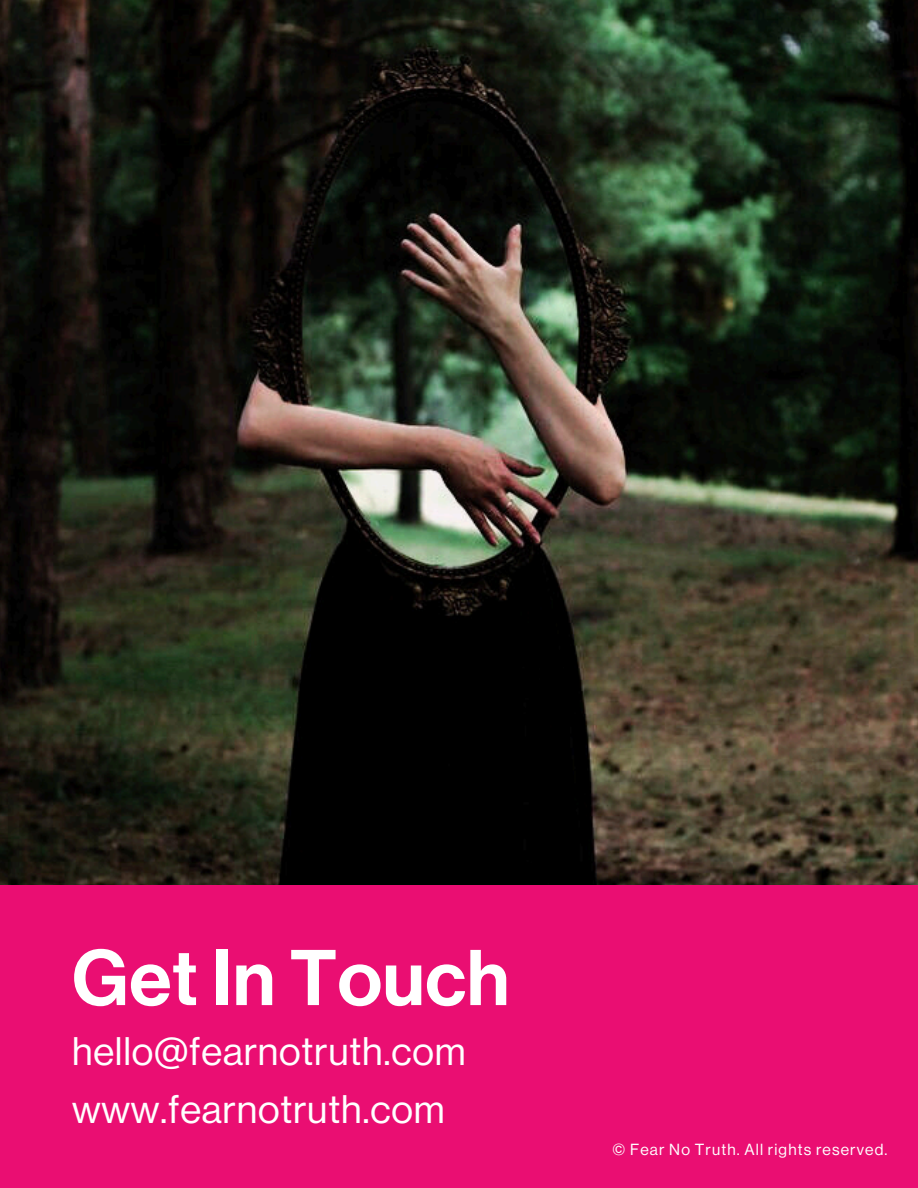
<style>
.page{position:relative;width:918px;height:1188px;background:#ea0e72}
.page>*{position:absolute;margin:0;border:0;box-sizing:border-box;transform-origin:0 0}
.t1{font:77.1px "Neue Haas Display Mediu";letter-spacing:.01em;color:#fff}
.t2{font:39px/57.9px "Neue Haas Display";letter-spacing:.02em;color:#fff}
.t3{font:15.75px "Neue Haas Display";letter-spacing:.07em;color:#fff}
</style>
<div class="page">
<img style="left:0;top:0;width:918px;height:884px">
<p class="t1" style="left:72px;top:942px;width:439px">Get In Touch</p>
<p class="t2" style="left:72px;top:1024px;width:395px">hello@fearnotruth.com www.fearnotruth.com</p>
<h1 class="t3" style="left:613px;top:1142px;width:276px">© Fear No Truth. All rights reserved.</h1>
</div>
